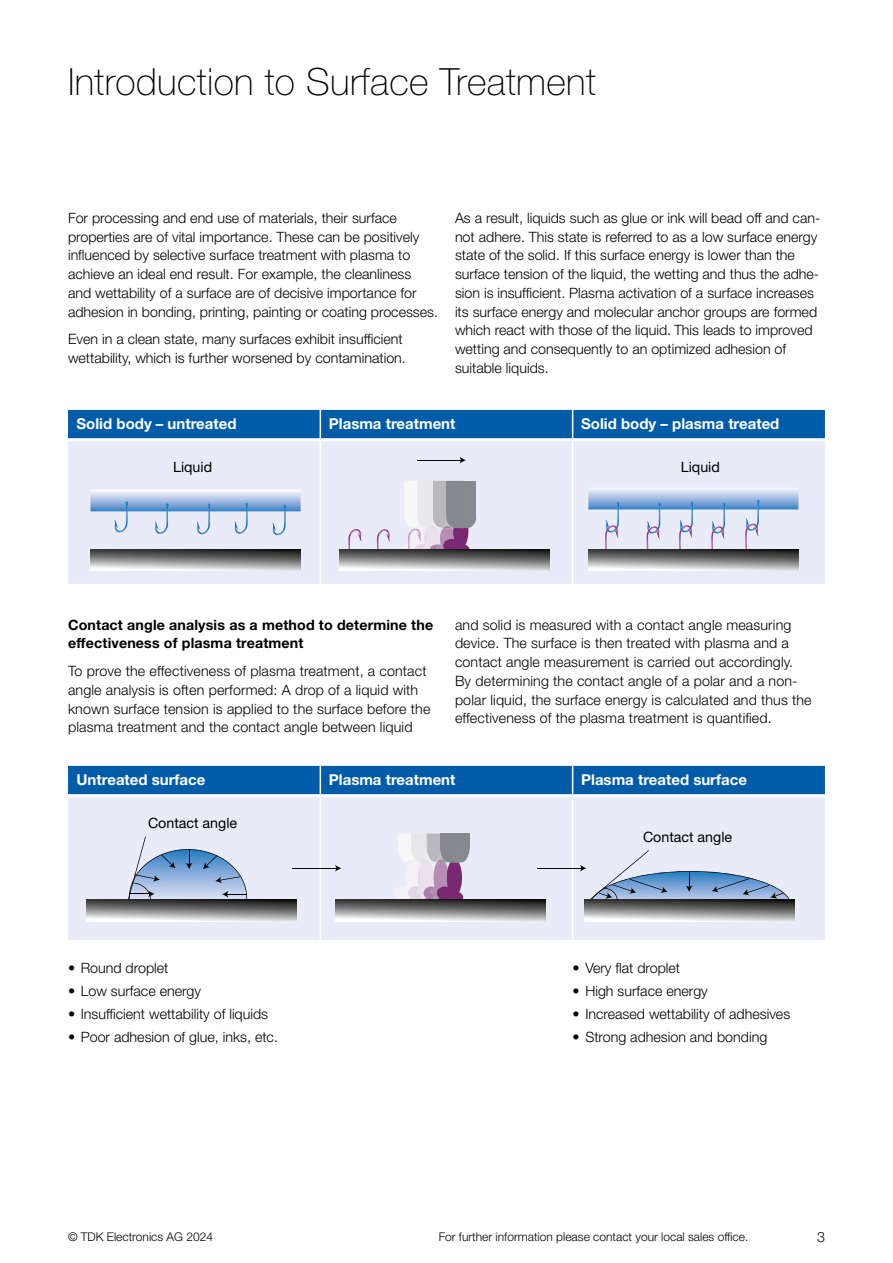
<style>
.page{position:relative;width:893px;height:1263px;background:#fff}
.page>*{position:absolute;margin:0;border:0;box-sizing:border-box;transform-origin:0 0}
.t1{font:100 37.5px "Helvetica Neue LT Std";letter-spacing:.01em;color:#000}
.t2{font:700 15px "Helvetica Neue LT Std";color:#fff}
.t3{font:300 14.25px/18.8px "Helvetica Neue LT Std";color:#000}
.t4{font:700 14.25px/18.8px "Helvetica Neue LT Std";letter-spacing:.01em;color:#000}
.t5{font:14.25px "Helvetica Neue LT Std";color:#000}
.t6{font:300 12px "Helvetica Neue LT Std";color:#000}
</style>
<div class="page">
<div style="left:68px;top:441px;width:757px;height:143px;background:#e9ecf8"></div>
<div style="left:68px;top:410px;width:757px;height:28px;background:#005ca9"></div>
<hr style="left:320px;top:441px;width:1px;height:143px;background:#fff">
<hr style="left:572px;top:441px;width:1px;height:143px;background:#fff">
<div style="left:68px;top:797px;width:757px;height:143px;background:#e9ecf8"></div>
<div style="left:68px;top:766px;width:757px;height:28px;background:#005ca9"></div>
<hr style="left:320px;top:797px;width:1px;height:143px;background:#fff">
<hr style="left:572px;top:797px;width:1px;height:143px;background:#fff">
<svg style="left:376px;top:528px;width:14px;height:21px"></svg>
<svg style="left:348px;top:527px;width:14px;height:22px"></svg>
<svg style="left:90px;top:549px;width:211px;height:22px;background:#868686"></svg>
<svg style="left:588px;top:549px;width:210px;height:22px;background:#919191"></svg>
<hr style="left:417px;top:460px;width:44px;height:1px;background:#000">
<svg style="left:460px;top:457px;width:6px;height:7px"></svg>
<svg style="left:401px;top:481px;width:75px;height:68px"></svg>
<svg style="left:339px;top:549px;width:210px;height:22px;background:#868686"></svg>
<img style="left:90px;top:490px;width:211px;height:21px">
<svg style="left:114px;top:500px;width:15px;height:34px"></svg>
<svg style="left:155px;top:502px;width:14px;height:33px"></svg>
<svg style="left:197px;top:502px;width:14px;height:34px"></svg>
<svg style="left:234px;top:502px;width:15px;height:33px"></svg>
<svg style="left:272px;top:503px;width:15px;height:34px"></svg>
<img style="left:588px;top:488px;width:210px;height:21px">
<svg style="left:604px;top:500px;width:16px;height:57px"></svg>
<svg style="left:646px;top:501px;width:15px;height:57px"></svg>
<img style="left:694px;top:500px;width:50px;height:9px">
<svg style="left:678px;top:500px;width:16px;height:57px"></svg>
<svg style="left:710px;top:501px;width:16px;height:57px"></svg>
<svg style="left:744px;top:499px;width:16px;height:57px"></svg>
<svg style="left:86px;top:900px;width:210px;height:21px;background:#90908f"></svg>
<svg style="left:395px;top:833px;width:75px;height:67px"></svg>
<svg style="left:335px;top:900px;width:210px;height:21px;background:#858585"></svg>
<hr style="left:292px;top:868px;width:45px;height:1px;background:#000">
<svg style="left:335px;top:865px;width:6px;height:7px"></svg>
<hr style="left:537px;top:868px;width:45px;height:1px;background:#000">
<svg style="left:580px;top:850px;width:211px;height:71px;background:#a7b3c4"></svg>
<svg style="left:128px;top:836px;width:119px;height:83px;background:#9faec4"></svg>
<h1 class="t1" style="left:68px;top:60px;width:529px">Introduction to Surface Treatment</h1>
<p class="t3" style="left:68px;top:208px;width:371px">For processing and end use of materials, their surface properties are of vital importance. These can be positively influenced by selective surface treatment with plasma to achieve an ideal end result. For example, the cleanliness<br>and wettability of a surface are of decisive importance for adhesion in bonding, printing, painting or coating processes.</p>
<p class="t3" style="left:68px;top:329px;width:339px">Even in a clean state, many surfaces exhibit insufficient wettability, which is further worsened by contamination.</p>
<p class="t3" style="left:455px;top:208px;width:367px">As a result, liquids such as glue or ink will bead off and can&shy;not adhere. This state is referred to as a low surface energy state of the solid. If this surface energy is lower than the surface tension of the liquid, the wetting and thus the adhe&shy;sion is insufficient. Plasma activation of a surface increases its surface energy and molecular anchor groups are formed which react with those of the liquid. This leads to improved wetting and consequently to an optimized adhesion of suitable liquids.</p>
<p class="t2" style="left:77px;top:415px;width:162px">Solid body – untreated</p>
<p class="t2" style="left:329px;top:415px;width:128px">Plasma treatment</p>
<p class="t2" style="left:581px;top:415px;width:200px">Solid body – plasma treated</p>
<p class="t5" style="left:173px;top:458px;width:41px">Liquid</p>
<p class="t5" style="left:681px;top:458px;width:41px">Liquid</p>
<p class="t4" style="left:68px;top:615px;width:367px">Contact angle analysis as a method to determine the effectiveness of plasma treatment</p>
<p class="t3" style="left:68px;top:661px;width:364px">To prove the effectiveness of plasma treatment, a contact angle analysis is often performed: A drop of a liquid with known surface tension is applied to the surface before the plasma treatment and the contact angle between liquid</p>
<p class="t3" style="left:455px;top:615px;width:358px">and solid is measured with a contact angle measuring device. The surface is then treated with plasma and a contact angle measurement is carried out accordingly.<br>By determining the contact angle of a polar and a non&shy;polar liquid, the surface energy is calculated and thus the effectiveness of the plasma treatment is quantified.</p>
<p class="t2" style="left:77px;top:771px;width:130px">Untreated surface</p>
<p class="t2" style="left:329px;top:771px;width:128px">Plasma treatment</p>
<p class="t2" style="left:581px;top:771px;width:167px">Plasma treated surface</p>
<p class="t5" style="left:148px;top:814px;width:91px">Contact angle</p>
<p class="t3" style="left:68px;top:958px;width:102px">• Round droplet</p>
<p class="t3" style="left:68px;top:981px;width:135px">• Low surface energy</p>
<p class="t3" style="left:68px;top:1004px;width:202px">• Insufficient wettability of liquids</p>
<p class="t3" style="left:68px;top:1027px;width:211px">• Poor adhesion of glue, inks, etc.</p>
<p class="t5" style="left:643px;top:828px;width:91px">Contact angle</p>
<p class="t3" style="left:573px;top:958px;width:109px">• Very flat droplet</p>
<p class="t3" style="left:573px;top:981px;width:137px">• High surface energy</p>
<p class="t3" style="left:573px;top:1004px;width:219px">• Increased wettability of adhesives</p>
<p class="t3" style="left:573px;top:1027px;width:196px">• Strong adhesion and bonding</p>
<p class="t6" style="left:68px;top:1229px;width:146px">© TDK Electronics AG 2024</p>
<p class="t6" style="left:439px;top:1229px;width:311px">For further information please contact your local sales office.</p>
<p class="t3" style="left:817px;top:1227px;width:9px">3</p>
</div>
